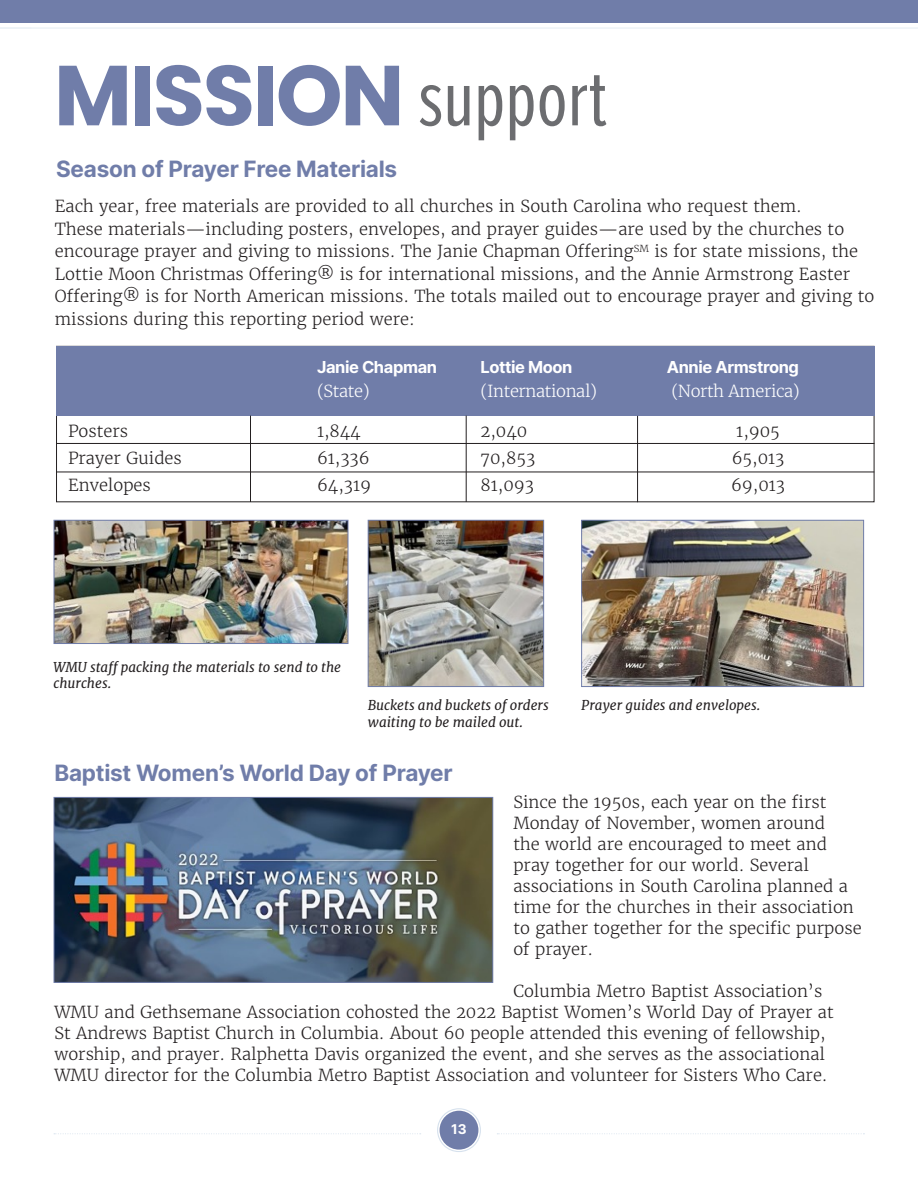
<style>
.page{position:relative;width:918px;height:1188px;background:#fff}
.page>*{position:absolute;margin:0;border:0;box-sizing:border-box;transform-origin:0 0}
.t1{font:700 84.9px "Poppins";letter-spacing:-.025em;color:#707da9}
.t2{font:22.5px "Inter";letter-spacing:-.01em;color:#707da9}
.t3{font:300 16.5px/21px "Merriweather";color:#231f20}
.t4{font:16.5px "Inter";letter-spacing:-.025em;color:#fff}
.t5{font:300 16.5px "Merriweather";letter-spacing:-.025em;color:#fff}
.t6{font:italic 13.5px/16.2px "Merriweather";color:#231f20}
.t7{font:13.5px "Inter";color:#fff}
.s1{font-family:"Proxima Nova Ex Cn";font-weight:400;font-size:81.45px;color:#6c6d70}
</style>
<div class="page">
<div style="left:440px;top:1111px;width:38px;height:39px;background:#707da9;border-radius:50%"></div>
<div style="left:437px;top:1108px;width:44px;height:44px;border:1px solid #d6e1ed;border-radius:50%"></div>
<svg style="left:54px;top:1133px;width:367px;height:1px"></svg>
<svg style="left:497px;top:1133px;width:367px;height:1px"></svg>
<div style="left:0;top:0;width:918px;height:23px;background:#707da9"></div>
<hr style="left:0;top:27px;width:918px;height:2px;background:#edf2f7">
<div style="left:56px;top:346px;width:818px;height:70px;background:#707da9"></div>
<hr style="left:57px;top:443px;width:817px;height:1px;background:#231f20">
<hr style="left:56px;top:472px;width:818px;height:1px;background:#231f20">
<hr style="left:250px;top:416px;width:1px;height:86px;background:#231f20">
<hr style="left:466px;top:416px;width:1px;height:86px;background:#231f20">
<hr style="left:637px;top:416px;width:1px;height:86px;background:#231f20">
<img style="left:56px;top:522px;width:290px;height:120px">
<div style="left:54px;top:520px;width:294px;height:124px;border:1px solid #707da9"></div>
<img style="left:370px;top:522px;width:172px;height:163px">
<div style="left:368px;top:520px;width:176px;height:167px;border:1px solid #707da9"></div>
<img style="left:583px;top:522px;width:279px;height:163px">
<div style="left:581px;top:520px;width:283px;height:167px;border:1px solid #707da9"></div>
<img style="left:56px;top:799px;width:435px;height:182px">
<div style="left:54px;top:797px;width:439px;height:186px;border:1px solid #707da9"></div>
<p class="t1" style="left:54px;top:46px;width:555px">MISSION <span class="s1">support</span></p>
<p class="t2" style="left:56px;top:152px;width:343px">Season of Prayer Free Materials</p>
<p class="t3" style="left:55px;top:195px;width:821px;line-height:22.5px">Each year, free materials are provided to all churches in South Carolina who request them.<br>These materials—including posters, envelopes, and prayer guides—are used by the churches to encourage prayer and giving to missions. The Janie Chapman Offering<sup>SM</sup> is for state missions, the Lottie Moon Christmas Offering® is for international missions, and the Annie Armstrong Easter Offering® is for North American missions. The totals mailed out to encourage prayer and giving to missions during this reporting period were:</p>
<p class="t4" style="left:317px;top:355px;width:122px">Janie Chapman</p>
<p class="t4" style="left:481px;top:355px;width:93px">Lottie Moon</p>
<p class="t4" style="left:667px;top:355px;width:134px">Annie Armstrong</p>
<p class="t5" style="left:317px;top:381px;width:54px">(State)</p>
<p class="t5" style="left:481px;top:381px;width:118px">(International)</p>
<p class="t5" style="left:671px;top:381px;width:130px">(North America)</p>
<p class="t3" style="left:68px;top:420px;width:61px">Posters</p>
<p class="t3" style="left:317px;top:420px;width:45px">1,844</p>
<p class="t3" style="left:481px;top:420px;width:48px">2,040</p>
<p class="t3" style="left:736px;top:420px;width:45px">1,905</p>
<p class="t3" style="left:68px;top:447px;width:115px">Prayer Guides</p>
<p class="t3" style="left:317px;top:447px;width:54px">61,336</p>
<p class="t3" style="left:481px;top:447px;width:56px">70,853</p>
<p class="t3" style="left:732px;top:447px;width:54px">65,013</p>
<p class="t3" style="left:68px;top:474px;width:84px">Envelopes</p>
<p class="t3" style="left:317px;top:474px;width:55px">64,319</p>
<p class="t3" style="left:481px;top:474px;width:55px">81,093</p>
<p class="t3" style="left:731px;top:474px;width:55px">69,013</p>
<p class="t6" style="left:54px;top:659px;width:289px">WMU staff packing the materials to send to the churches.</p>
<p class="t6" style="left:368px;top:697px;width:183px">Buckets and buckets of orders waiting to be mailed out.</p>
<p class="t6" style="left:581px;top:697px;width:181px">Prayer guides and envelopes.</p>
<p class="t2" style="left:54px;top:756px;width:400px">Baptist Women’s World Day of Prayer</p>
<p class="t3" style="left:513px;top:792px;width:350px">Since the 1950s, each year on the first Monday of November, women around<br>the world are encouraged to meet and pray together for our world. Several associations in South Carolina planned a time for the churches in their association to gather together for the specific purpose of prayer.</p>
<p class="t3" style="left:54px;top:981px;width:781px;text-indent:459px">Columbia Metro Baptist Association’s WMU and Gethsemane Association cohosted the 2022 Baptist Women’s World Day of Prayer at St Andrews Baptist Church in Columbia. About 60 people attended this evening of fellowship, worship, and prayer. Ralphetta Davis organized the event, and she serves as the associational WMU director for the Columbia Metro Baptist Association and volunteer for Sisters Who Care.</p>
<p class="t7" style="left:451px;top:1119px;width:17px">13</p>
</div>
